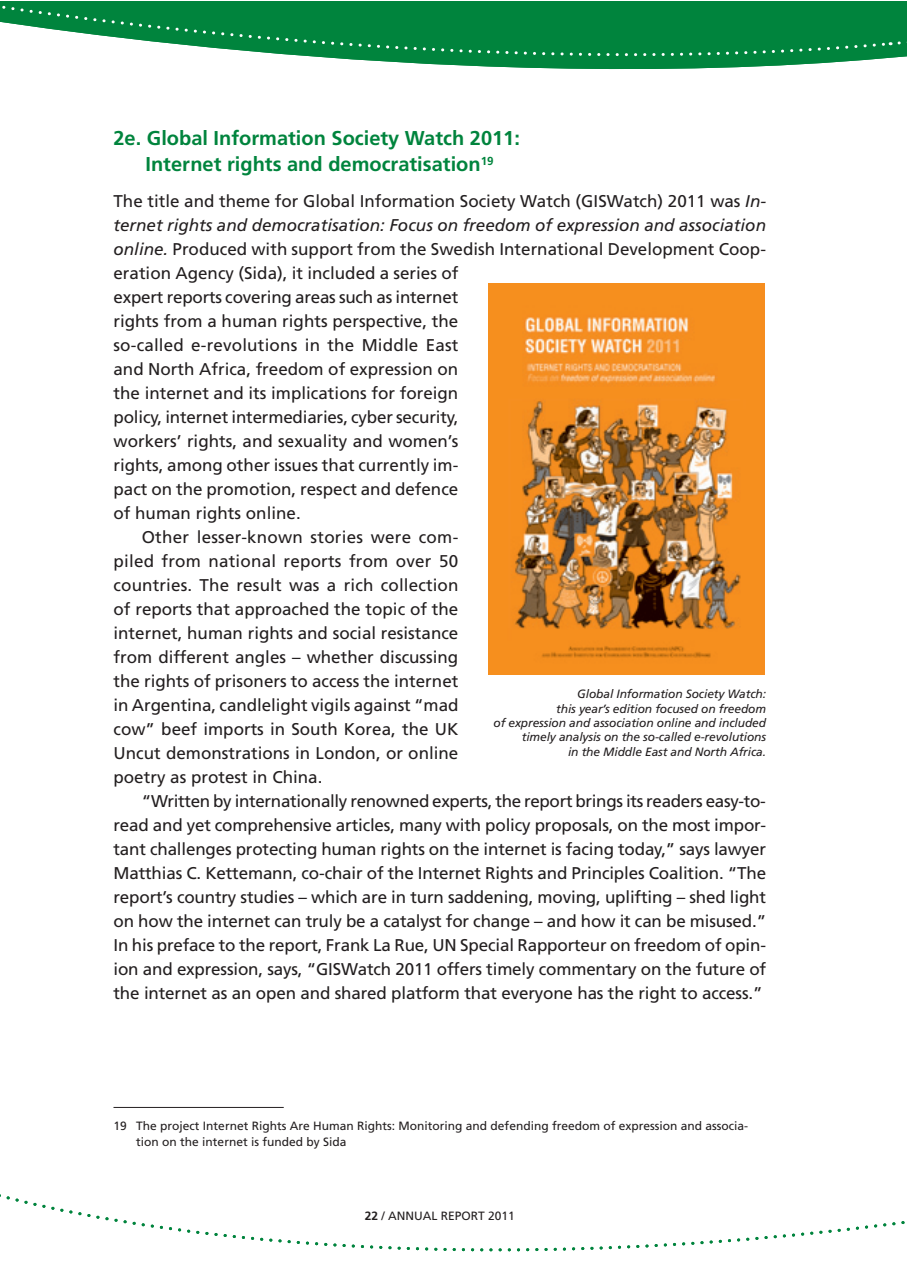
<style>
.page{position:relative;width:908px;height:1276px;background:#fff}
.page>*{position:absolute;margin:0;border:0;box-sizing:border-box;transform-origin:0 0}
.t1{font:700 20px/26px "Frutiger";color:#00843d;text-align:center}
.t2{font:17px "Frutiger";color:#231f20}
.t3{font:17px "Frutiger";letter-spacing:-.02em;color:#231f20}
.t4{font:italic 17px "Frutiger";color:#231f20}
.t5{font:italic 12px/14.4px "Frutiger";letter-spacing:-.01em;color:#231f20;text-align:right}
.t6{font:12px/16px "Frutiger";color:#231f20}
.s1{font-style:italic}
.s2{font-family:"Frutiger Bold SC830"}
.s3{font-family:"Frutiger Roman SC830"}
</style>
<div class="page">
<svg style="left:0;top:2px;width:888px;height:68px"></svg>
<svg style="left:889px;top:2px;width:18px;height:56px"></svg>
<svg style="left:0;top:1194px;width:905px;height:58px"></svg>
<hr style="left:113px;top:1107px;width:170px;height:1px;background:#231f20">
<img style="left:488px;top:284px;width:276px;height:390px">
<p class="t1" style="left:113px;top:126px;width:408px">2e. Global Information Society Watch 2011:<br>Internet rights and democratisation<sup>19</sup></p>
<p class="t2" style="left:113px;top:191px;width:653px">The title and theme for Global Information Society Watch (GISWatch) 2011 was <span class="s1">In-</span></p>
<p class="t4" style="left:113px;top:215px;width:653px">ternet rights and democratisation: Focus on freedom of expression and association</p>
<p class="t2" style="left:113px;top:239px;width:653px"><span class="s1">online.</span> Produced with support from the Swedish International Development Coop-</p>
<p class="t2" style="left:113px;top:263px;width:346px">eration Agency (Sida), it included a series of</p>
<p class="t2" style="left:113px;top:287px;width:346px">expert reports covering areas such as internet</p>
<p class="t2" style="left:113px;top:311px;width:346px">rights from a human rights perspective, the</p>
<p class="t2" style="left:113px;top:335px;width:346px">so-called e-revolutions in the Middle East</p>
<p class="t2" style="left:113px;top:359px;width:346px">and North Africa, freedom of expression on</p>
<p class="t2" style="left:113px;top:383px;width:346px">the internet and its implications for foreign</p>
<p class="t2" style="left:113px;top:407px;width:346px">policy, internet intermediaries, cyber security,</p>
<p class="t2" style="left:113px;top:431px;width:346px">workers’ rights, and sexuality and women’s</p>
<p class="t2" style="left:113px;top:455px;width:346px">rights, among other issues that currently im-</p>
<p class="t2" style="left:113px;top:479px;width:346px">pact on the promotion, respect and defence</p>
<p class="t2" style="left:113px;top:503px;width:189px">of human rights online.</p>
<p class="t2" style="left:142px;top:527px;width:318px">Other lesser-known stories were com-</p>
<p class="t2" style="left:113px;top:551px;width:346px">piled from national reports from over 50</p>
<p class="t2" style="left:113px;top:575px;width:346px">countries. The result was a rich collection</p>
<p class="t2" style="left:113px;top:599px;width:346px">of reports that approached the topic of the</p>
<p class="t2" style="left:113px;top:623px;width:346px">internet, human rights and social resistance</p>
<p class="t2" style="left:113px;top:647px;width:346px">from different angles – whether discussing</p>
<p class="t2" style="left:113px;top:671px;width:346px">the rights of prisoners to access the internet</p>
<p class="t2" style="left:113px;top:695px;width:346px">in Argentina, candlelight vigils against “mad</p>
<p class="t2" style="left:113px;top:719px;width:346px">cow” beef imports in South Korea, the UK</p>
<p class="t2" style="left:113px;top:743px;width:346px">Uncut demonstrations in London, or online</p>
<p class="t2" style="left:113px;top:767px;width:210px">poetry as protest in China.</p>
<p class="t3" style="left:142px;top:791px;width:625px">“Written by internationally renowned experts, the report brings its readers easy-to-</p>
<p class="t2" style="left:113px;top:815px;width:653px">read and yet comprehensive articles, many with policy proposals, on the most impor-</p>
<p class="t2" style="left:113px;top:839px;width:653px">tant challenges protecting human rights on the internet is facing today,” says lawyer</p>
<p class="t2" style="left:113px;top:863px;width:653px">Matthias C. Kettemann, co-chair of the Internet Rights and Principles Coalition. “The</p>
<p class="t2" style="left:113px;top:887px;width:653px">report’s country studies – which are in turn saddening, moving, uplifting – shed light</p>
<p class="t2" style="left:113px;top:911px;width:653px">on how the internet can truly be a catalyst for change – and how it can be misused.”</p>
<p class="t2" style="left:113px;top:935px;width:653px">In his preface to the report, Frank La Rue, UN Special Rapporteur on freedom of opin-</p>
<p class="t2" style="left:113px;top:959px;width:654px">ion and expression, says, “GISWatch 2011 offers timely commentary on the future of</p>
<p class="t2" style="left:113px;top:983px;width:650px">the internet as an open and shared platform that everyone has the right to access.”</p>
<p class="t5" style="left:493px;top:687px;width:274px">Global Information Society Watch:<br>this year’s edition focused on freedom<br>of expression and association online and included timely analysis on the so-called e-revolutions<br>in the Middle East and North Africa.</p>
<p class="t6" style="left:136px;top:1117px;width:613px;text-indent:-23px">19 The project Internet Rights Are Human Rights: Monitoring and defending freedom of expression and associa&shy;tion on the internet is funded by Sida</p>
<p class="t6" style="left:364px;top:1208px;width:151px"><span class="s2">22</span> <span class="s3">/</span> ANNUAL REPORT 2011</p>
</div>
